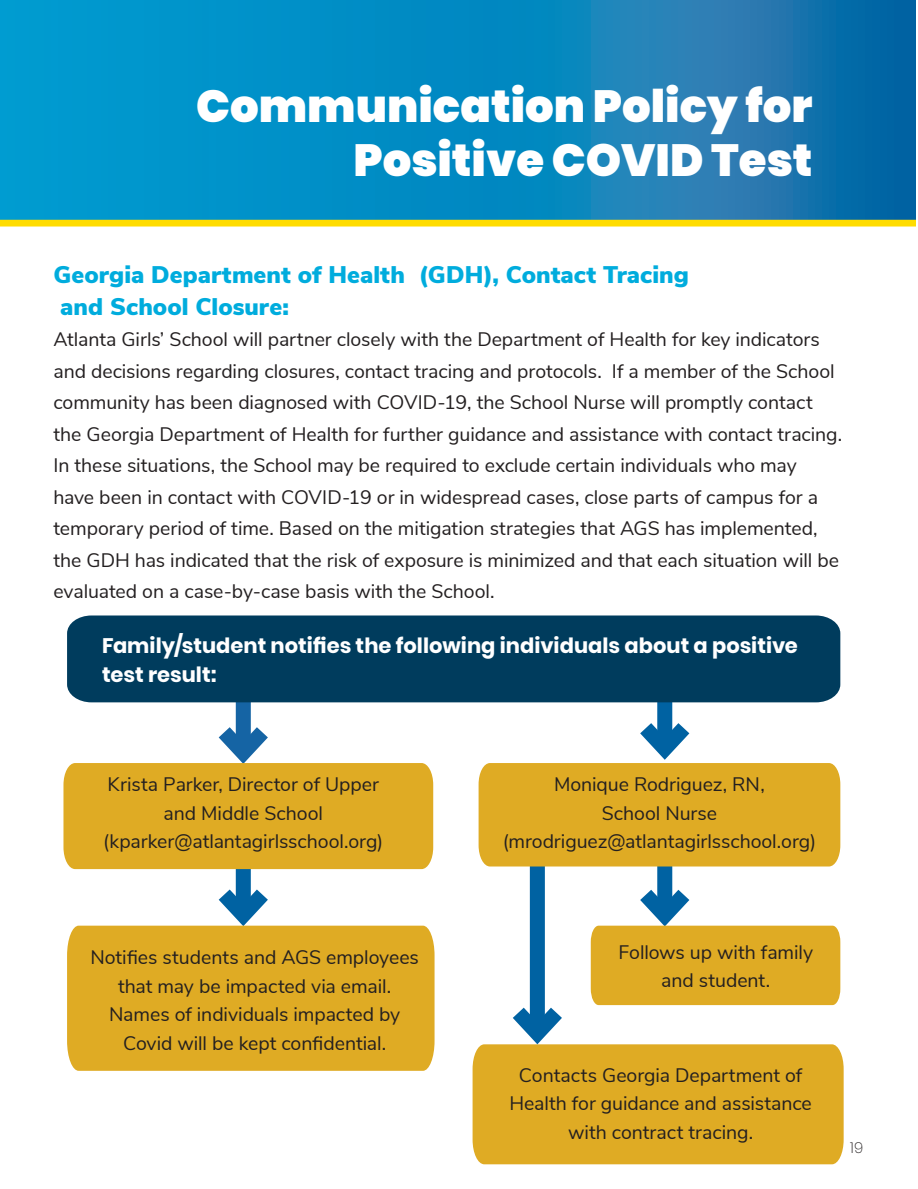
<style>
.page{position:relative;width:918px;height:1189px;background:#fff}
.page>*{position:absolute;margin:0;border:0;box-sizing:border-box;transform-origin:0 0}
.Page_Header{font:900 45px/54px "Poppins";color:#fff;text-align:right}
.guideline_header{font:900 24px/31.5px "Nunito Sans";color:#00acdd}
.guideline_header-2{font:700 21px/28.5px "Poppins";color:#fff}
.guideline_header-3{font:19.5px/31.5px "Nunito Sans";letter-spacing:-.005em;color:#231f20;text-align:center}
</style>
<div class="page">
<svg style="left:0;top:0;width:914px;height:220px;background:#0a87be"></svg>
<div style="left:0;top:220px;width:914px;height:6px;background:#ffdc01"></div>
<svg style="left:657px;top:702px;width:15px;height:4px"></svg>
<div style="left:236px;top:691px;width:15px;height:61px;background:#1564a4"></div>
<div style="left:472px;top:1044px;width:371px;height:119px;background:#dfab24"></div>
<div style="left:529px;top:858px;width:15px;height:174px;background:#0062a2"></div>
<svg style="left:497px;top:991px;width:80px;height:63px"></svg>
<div style="left:657px;top:854px;width:15px;height:61px;background:#0062a2"></div>
<div style="left:67px;top:615px;width:772px;height:87px;background:#003c5d"></div>
<div style="left:67px;top:936px;width:367px;height:134px;background:#dfab24"></div>
<svg style="left:63px;top:711px;width:370px;height:225px"></svg>
<svg style="left:478px;top:706px;width:361px;height:160px"></svg>
<svg style="left:590px;top:873px;width:249px;height:131px"></svg>
<p class="Page_Header" style="left:196px;top:79px;width:617px">Communication Policy for<br>Positive COVID Test</p>
<p class="guideline_header" style="left:53px;top:258px;width:636px">Georgia Department of Health (GDH), Contact Tracing and School Closure:</p>
<p class="guideline_header-3" style="left:53px;top:322px;width:789px;text-align:left">Atlanta Girls’ School will partner closely with the Department of Health for key indicators and decisions regarding closures, contact tracing and protocols. If a member of the School community has been diagnosed with COVID-19, the School Nurse will promptly contact the Georgia Department of Health for further guidance and assistance with contact tracing.<br>In these situations, the School may be required to exclude certain individuals who may have been in contact with COVID-19 or in widespread cases, close parts of campus for a temporary period of time. Based on the mitigation strategies that AGS has implemented, the GDH has indicated that the risk of exposure is minimized and that each situation will be evaluated on a case-by-case basis with the School.</p>
<p class="guideline_header-2" style="left:102px;top:631px;width:696px">Family/student notifies the following individuals about a positive test result:</p>
<p class="guideline_header-3" style="left:107px;top:769px;width:273px;line-height:28.5px">Krista Parker, Director of Upper and Middle School</p>
<p class="guideline_header-3" style="left:103px;top:824px;width:281px">(kparker@atlantagirlsschool.org)</p>
<p class="guideline_header-3" style="left:553px;top:769px;width:212px;line-height:28.5px">Monique Rodriguez, RN,<br>School Nurse</p>
<p class="guideline_header-3" style="left:502px;top:824px;width:315px">(mrodriguez@atlantagirlsschool.org)</p>
<p class="guideline_header-3" style="left:90px;top:941px;width:330px;line-height:28.5px">Notifies students and AGS employees that may be impacted via email.<br>Names of individuals impacted by Covid will be kept confidential.</p>
<p class="guideline_header-3" style="left:618px;top:936px;width:196px;line-height:28.5px">Follows up with family and student.</p>
<p class="guideline_header-3" style="left:509px;top:1058px;width:304px;line-height:28.5px">Contacts Georgia Department of<br>Health for guidance and assistance with contract tracing.</p>
</div>
